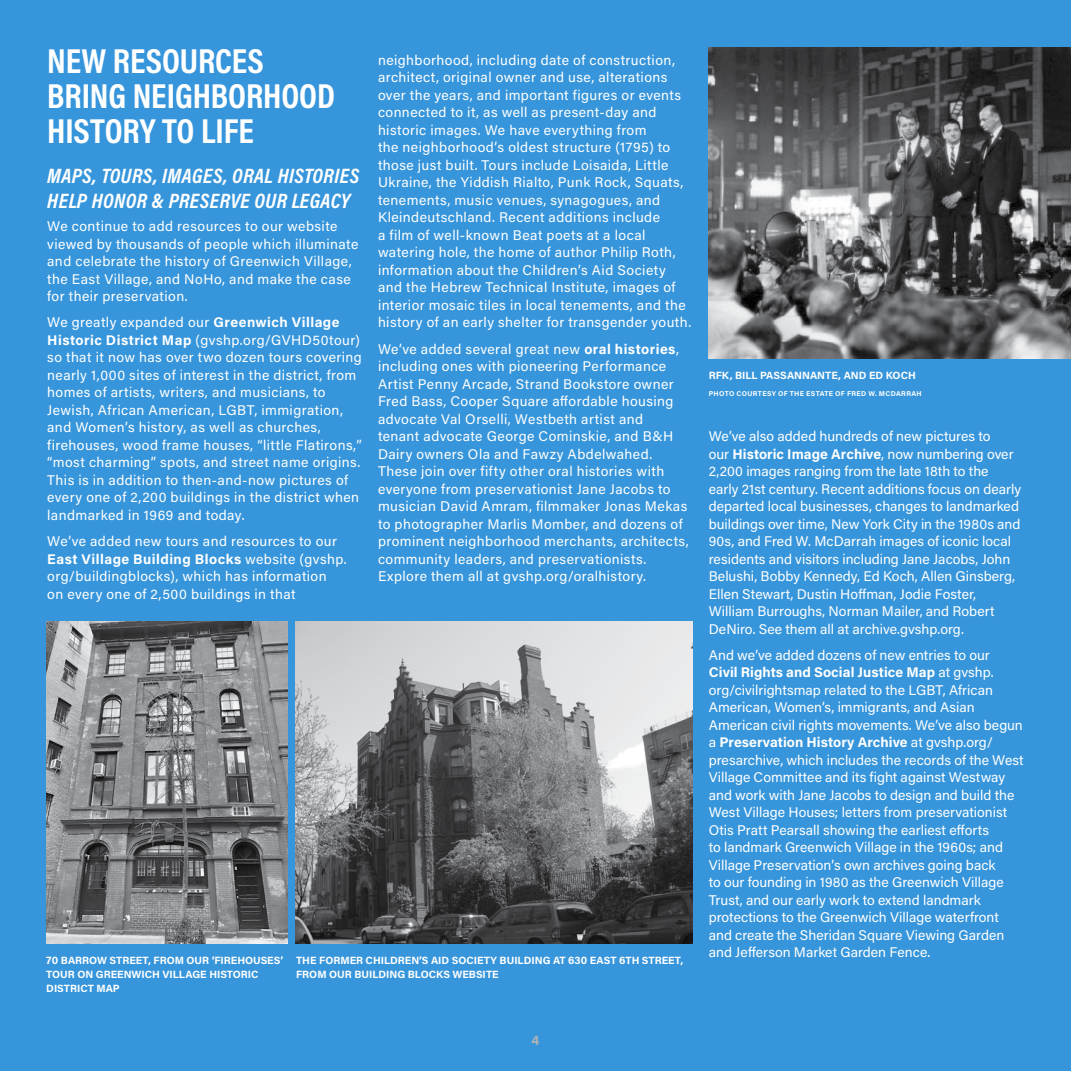
<style>
.page{position:relative;width:1071px;height:1071px;background:#3695db}
.page>*{position:absolute;margin:0;border:0;box-sizing:border-box;transform-origin:0 0}
.t1{font:700 35px/35px "Acumin Pro Cond";letter-spacing:-.005em;color:#fff}
.t2{font:italic 700 21px/24.5px "Acumin Pro Cond";letter-spacing:.02em;color:#fff}
.t3{font:14px/17.5px "Acumin Pro";letter-spacing:.025em;color:#fff}
.t4{font:14px/17.5px "Acumin Pro";color:#fff}
.t5{font:700 14px "Acumin Pro";color:#b1b4b6}
.t6{font:700 10.5px/14px "Acumin Pro";color:#fff}
.t7{font:700 7px "Acumin Pro";letter-spacing:.05em;color:#fff}
.s1{font-weight:700}
</style>
<div class="page">
<img style="left:46px;top:621px;width:242px;height:322px">
<img style="left:295px;top:621px;width:398px;height:322px">
<img style="left:709px;top:47px;width:362px;height:312px">
<h1 class="t1" style="left:47px;top:42px;width:289px">NEW RESOURCES<br>BRING NEIGHBORHOOD<br>HISTORY TO LIFE</h1>
<h2 class="t2" style="left:47px;top:163px;width:313px">MAPS, TOURS, IMAGES, ORAL HISTORIES<br>HELP HONOR &amp; PRESERVE OUR LEGACY</h2>
<p class="t3" style="left:47px;top:217px;width:313px">We continue to add resources to our website viewed by thousands of people which illuminate and celebrate the history of Greenwich Village, the East Village, and NoHo, and make the case for their preservation.</p>
<p class="t3" style="left:47px;top:313px;width:316px">We greatly expanded our <span class="s1">Greenwich Village Historic District Map</span> (gvshp.org/GVHD50tour) so that it now has over two dozen tours covering nearly 1,000 sites of interest in the district, from homes of artists, writers, and musicians, to Jewish, African American, LGBT, immigration, and Women’s history, as well as churches, firehouses, wood frame houses, “little Flatirons,” “most charming” spots, and street name origins.<br>This is in addition to then-and-now pictures of every one of 2,200 buildings in the district when landmarked in 1969 and today.</p>
<p class="t3" style="left:47px;top:532px;width:301px">We’ve added new tours and resources to our <span class="s1">East Village Building Blocks</span> website (gvshp. org/buildingblocks), which has information<br>on every one of 2,500 buildings in that</p>
<p class="t3" style="left:378px;top:51px;width:315px">neighborhood, including date of construction, architect, original owner and use, alterations over the years, and important figures or events connected to it, as well as present-day and historic images. We have everything from<br>the neighborhood’s oldest structure (1795) to those just built. Tours include Loisaida, Little Ukraine, the Yiddish Rialto, Punk Rock, Squats, tenements, music venues, synagogues, and Kleindeutschland. Recent additions include<br>a film of well-known Beat poets at a local watering hole, the home of author Philip Roth, information about the Children’s Aid Society and the Hebrew Technical Institute, images of interior mosaic tiles in local tenements, and the history of an early shelter for transgender youth.</p>
<p class="t3" style="left:378px;top:339px;width:312px">We’ve added several great new <span class="s1">oral histories</span>, including ones with pioneering Performance Artist Penny Arcade, Strand Bookstore owner Fred Bass, Cooper Square affordable housing advocate Val Orselli, Westbeth artist and<br>tenant advocate George Cominskie, and B&amp;H Dairy owners Ola and Fawzy Abdelwahed.<br>These join over fifty other oral histories with everyone from preservationist Jane Jacobs to musician David Amram, filmmaker Jonas Mekas to photographer Marlis Momber, and dozens of prominent neighborhood merchants, architects, community leaders, and preservationists.<br>Explore them all at gvshp.org/oralhistory.</p>
<p class="t6" style="left:46px;top:953px;width:239px">70 BARROW STREET, FROM OUR ‘FIREHOUSES’<br>TOUR ON GREENWICH VILLAGE HISTORIC<br>DISTRICT MAP</p>
<p class="t6" style="left:296px;top:953px;width:389px">THE FORMER CHILDREN’S AID SOCIETY BUILDING AT 630 EAST 6TH STREET,<br>FROM OUR BUILDING BLOCKS WEBSITE</p>
<p class="t5" style="left:532px;top:1030px;width:9px">4</p>
<p class="t6" style="left:709px;top:368px;width:209px">RFK, BILL PASSANNANTE, AND ED KOCH</p>
<p class="t7" style="left:709px;top:388px;width:215px">PHOTO COURTESY OF THE ESTATE OF FRED W. MCDARRAH</p>
<p class="t4" style="left:709px;top:427px;width:314px">We’ve also added hundreds of new pictures to<br>our <span class="s1">Historic Image Archive</span>, now numbering over 2,200 images ranging from the late 18th to the early 21st century. Recent additions focus on dearly departed local businesses, changes to landmarked buildings over time, New York City in the 1980s and 90s, and Fred W. McDarrah images of iconic local residents and visitors including Jane Jacobs, John Belushi, Bobby Kennedy, Ed Koch, Allen Ginsberg, Ellen Stewart, Dustin Hoffman, Jodie Foster, William Burroughs, Norman Mailer, and Robert DeNiro. See them all at archive.gvshp.org.</p>
<p class="t4" style="left:709px;top:646px;width:317px">And we’ve added dozens of new entries to our<br><span class="s1">Civil Rights and Social Justice Map</span> at gvshp. org/civilrightsmap related to the LGBT, African American, Women’s, immigrants, and Asian American civil rights movements. We’ve also begun a <span class="s1">Preservation History Archive</span> at gvshp.org/ presarchive, which includes the records of the West Village Committee and its fight against Westway and work with Jane Jacobs to design and build the West Village Houses; letters from preservationist Otis Pratt Pearsall showing the earliest efforts<br>to landmark Greenwich Village in the 1960s; and Village Preservation’s own archives going back<br>to our founding in 1980 as the Greenwich Village Trust, and our early work to extend landmark protections to the Greenwich Village waterfront and create the Sheridan Square Viewing Garden and Jefferson Market Garden Fence.</p>
</div>
